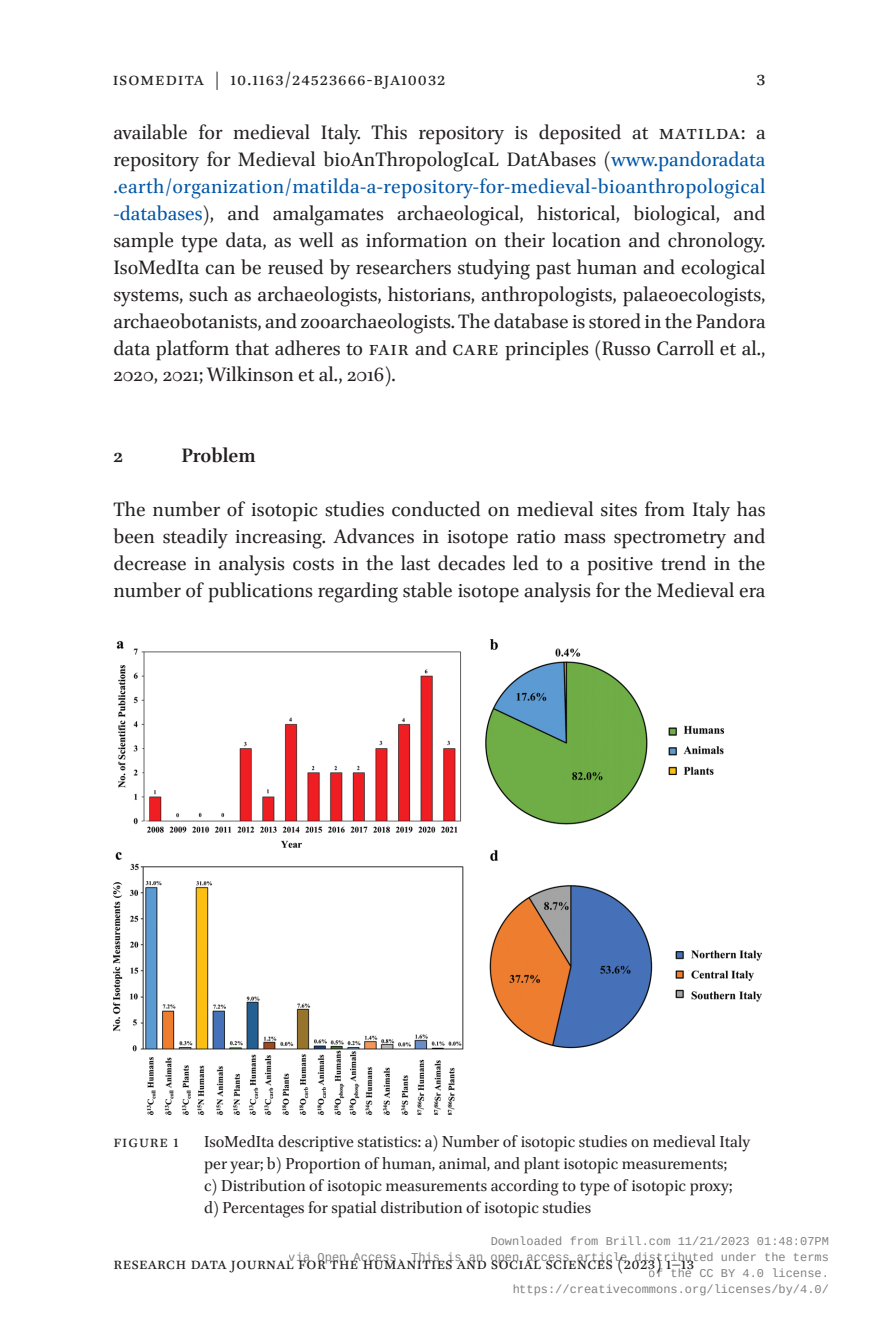
<style>
.page{position:relative;width:879px;height:1333px;background:#fff}
.page>*{position:absolute;margin:0;border:0;box-sizing:border-box;transform-origin:0 0}
.t1{font:22px/27px "Brill";color:#231f20;text-align:justify}
.t2{font:700 22px "Brill";color:#231f20}
.t3{font:20px "Brill";letter-spacing:.05em;color:#231f20}
.t4{font:18px/22px "Brill";color:#231f20}
.t5{font:18px "Brill";letter-spacing:.025em;color:#231f20}
.t6{font:12px/16px "Liberation Mono";color:rgb(0 0 0/.5);text-align:right}
.s1{color:#0155a5}
</style>
<div class="page">
<img style="left:113px;top:640px;width:648px;height:473px">
<p class="t3" style="left:113px;top:65px;width:334px">isomedita | 10.1163/24523666-bja10032</p>
<p class="t1" style="left:756px;top:66px;width:10px">3</p>
<p class="t1" style="left:113px;top:120px;width:654px">available for medieval Italy. This repository is deposited at matilda: a repository for Medieval bioAnThropologIcaL DatAbases (<span class="s1">www.pandoradata .earth/organization/matilda-a-repository-for-medieval-bioanthropological -databases</span>), and amalgamates archaeological, historical, biological, and sample type data, as well as information on their location and chronology.<br>IsoMedIta can be reused by researchers studying past human and ecological systems, such as archaeologists, historians, anthropologists, palaeoecologists, archaeobotanists, and zooarchaeologists. The database is stored in the Pandora data platform that adheres to fair and car e principles (Russo Carroll et al., 2020, 2021; Wilkinson et al., 2016).</p>
<p class="t2" style="left:113px;top:440px;width:11px">2</p>
<p class="t2" style="left:181px;top:440px;width:76px">Problem</p>
<p class="t1" style="left:113px;top:497px;width:653px">The number of isotopic studies conducted on medieval sites from Italy has been steadily increasing. Advances in isotope ratio mass spectrometry and decrease in analysis costs in the last decades led to a positive trend in the number of publications regarding stable isotope analysis for the Medieval era</p>
<p class="t4" style="left:113px;top:1131px;width:67px">figure 1</p>
<p class="t4" style="left:204px;top:1131px;width:547px">IsoMedIta descriptive statistics: a) Number of isotopic studies on medieval Italy per year; b) Proportion of human, animal, and plant isotopic measurements;<br>c) Distribution of isotopic measurements according to type of isotopic proxy; d) Percentages for spatial distribution of isotopic studies</p>
<p class="t6" style="left:289px;top:1233px;width:542px">Downloaded from Brill.com 11/21/2023 01:48:07PM<br>via Open Access. This is an open access article distributed under the terms of the CC BY 4.0 license.<br>https://creativecommons.org/licenses/by/4.0/</p>
<p class="t5" style="left:114px;top:1251px;width:582px">Research Data Journal for the Humanities and Social Sciences (2023) 1–13</p>
</div>
